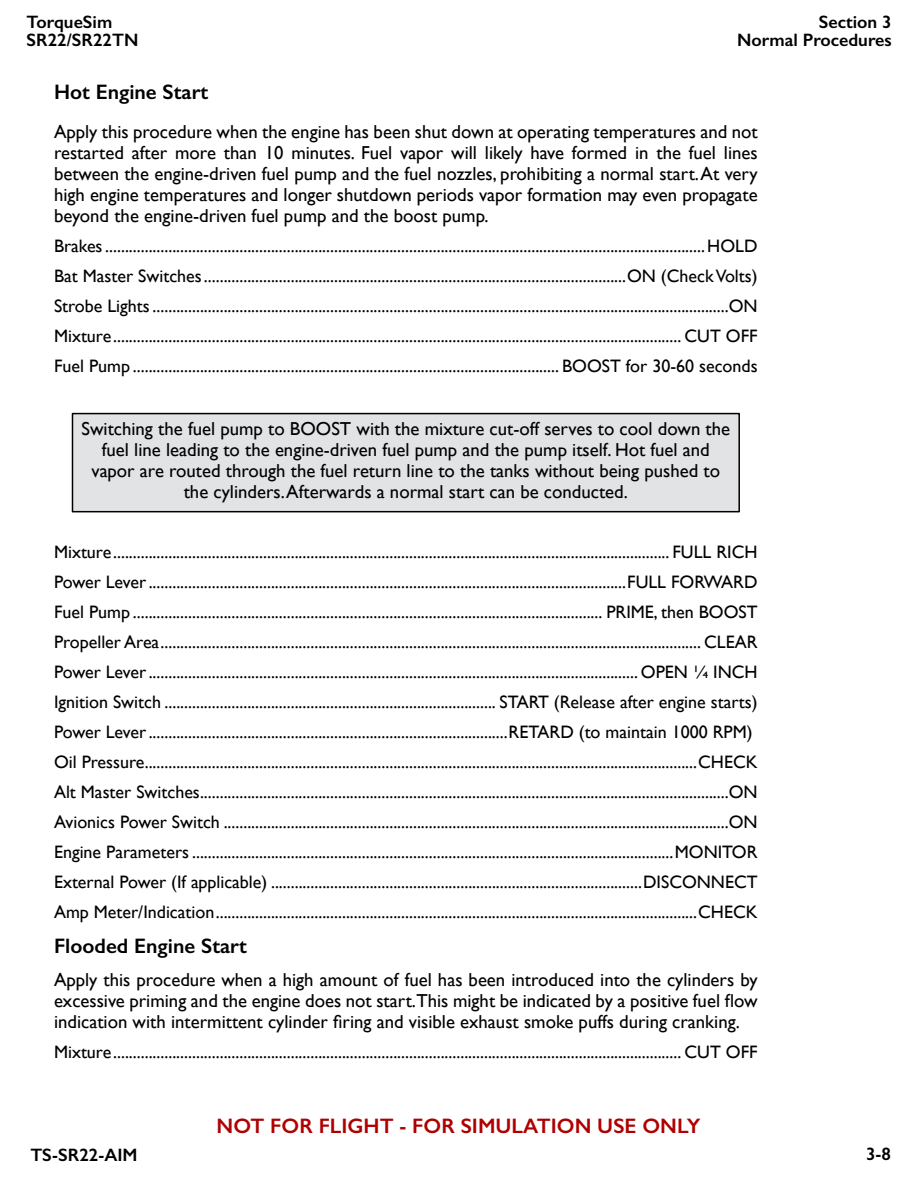
<style>
.page{position:relative;width:918px;height:1188px;background:#fff}
.page>*{position:absolute;margin:0;border:0;box-sizing:border-box;transform-origin:0 0}
.t1{font:600 21px "Gill Sans";color:#af0000}
.t2{font:600 21px "Gill Sans";color:#000}
.t3{font:18.75px/21px "Gill Sans";color:#000;text-align:justify}
.t4{font:18px/30px "Gill Sans";color:#000;text-align:justify}
.t5{font:600 18px/18px "Gill Sans";color:#000}
</style>
<div class="page">
<div style="left:72px;top:413px;width:668px;height:99px;background:#e2e3e4;border:2px solid #000"></div>
<p class="t5" style="left:27px;top:14px;width:113px">TorqueSim<br>SR22/SR22TN</p>
<p class="t5" style="left:737px;top:14px;width:156px;text-align:right">Section 3<br>Normal Procedures</p>
<p class="t2" style="left:54px;top:84px;width:156px">Hot Engine Start</p>
<p class="t3" style="left:54px;top:124px;width:705px">Apply this procedure when the engine has been shut down at operating temperatures and not restarted after more than 10 minutes. Fuel vapor will likely have formed in the fuel lines between the engine-driven fuel pump and the fuel nozzles, prohibiting a normal start.At very high engine temperatures and longer shutdown periods vapor formation may even propagate beyond the engine-driven fuel pump and the boost pump.</p>
<p class="t4" style="left:54px;top:233px;width:705px">Brakes ........................................................................................................................................................ HOLD Bat Master Switches ...........................................................................................................ON (Check Volts)<br>Strobe Lights ..................................................................................................................................................ON Mixture................................................................................................................................................ CUT OFF Fuel Pump ............................................................................................................ BOOST for 30-60 seconds</p>
<p class="t3" style="left:81px;top:421px;width:650px;text-align:center">Switching the fuel pump to BOOST with the mixture cut-off serves to cool down the fuel line leading to the engine-driven fuel pump and the pump itself. Hot fuel and vapor are routed through the fuel return line to the tanks without being pushed to the cylinders.Afterwards a normal start can be conducted.</p>
<p class="t4" style="left:54px;top:539px;width:705px;text-align:left">Mixture............................................................................................................................................. FULL RICH Power Lever .........................................................................................................................FULL FORWARD Fuel Pump ....................................................................................................................... PRIME, then BOOST Propeller Area......................................................................................................................................... CLEAR Power Lever ............................................................................................................................ OPEN ¼ INCH Ignition Switch .................................................................................... START (Release after engine starts)<br>Power Lever ...........................................................................................RETARD (to maintain 1000 RPM)<br>Oil Pressure............................................................................................................................................CHECK Alt Master Switches......................................................................................................................................ON Avionics Power Switch ................................................................................................................................ON Engine Parameters ..........................................................................................................................MONITOR External Power (If applicable) ..............................................................................................DISCONNECT Amp Meter/Indication..........................................................................................................................CHECK</p>
<p class="t2" style="left:54px;top:938px;width:194px">Flooded Engine Start</p>
<p class="t3" style="left:54px;top:971px;width:705px">Apply this procedure when a high amount of fuel has been introduced into the cylinders by excessive priming and the engine does not start.This might be indicated by a positive fuel flow indication with intermittent cylinder firing and visible exhaust smoke puffs during cranking.</p>
<p class="t4" style="left:54px;top:1039px;width:705px">Mixture................................................................................................................................................ CUT OFF</p>
<p class="t1" style="left:217px;top:1118px;width:485px">NOT FOR FLIGHT - FOR SIMULATION USE ONLY</p>
<p class="t5" style="left:31px;top:1148px;width:109px">TS-SR22-AIM</p>
<p class="t5" style="left:866px;top:1147px;width:26px">3-8</p>
</div>
